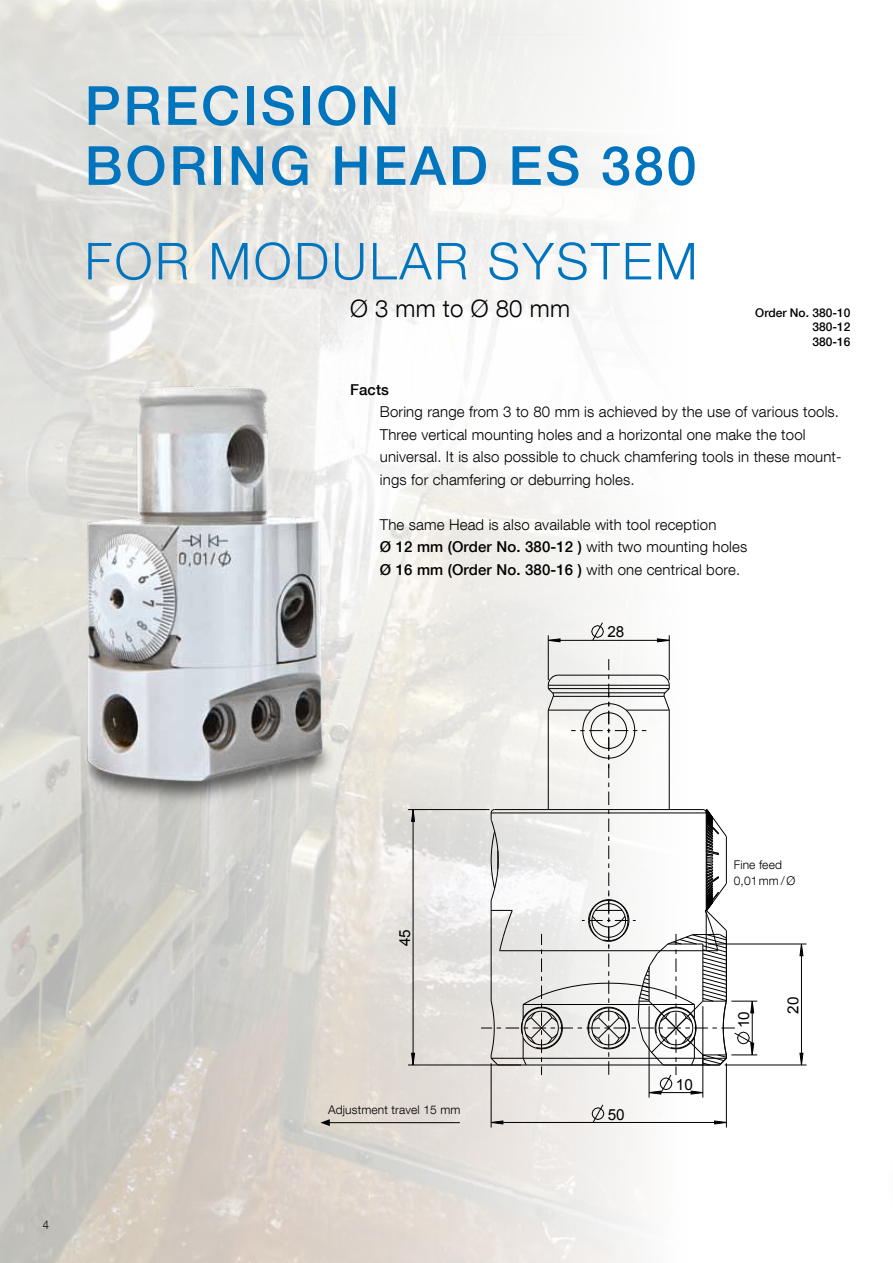
<style>
.page{position:relative;width:893px;height:1263px;background:#fff}
.page>*{position:absolute;margin:0;border:0;box-sizing:border-box;transform-origin:0 0}
.t1{font:500 54px/60px "Helvetica Neue LT Com";letter-spacing:.05em;color:#0075be}
.t2{font:300 51px "Helvetica Neue LT Com";letter-spacing:.05em;color:#0075be}
.t3{font:300 24px "Helvetica Neue LT Com";color:#000}
.t4{font:15.3px "Arial";color:#000}
.t5{font:300 15px/22.5px "Helvetica Neue LT Com";letter-spacing:.01em;color:#000}
.t6{font:500 15px "Helvetica Neue LT Com";color:#000}
.t7{font:300 12px/16.5px "Helvetica Neue LT Com";letter-spacing:.01em;color:#000}
.t8{font:500 12px/14.4px "Helvetica Neue LT Com";color:#000;text-align:justify}
.s1{font-weight:500}
</style>
<div class="page">
<img style="left:0;top:0;width:676px;height:1263px">
<svg style="left:411px;top:808px;width:5px;height:14px"></svg>
<svg style="left:411px;top:1052px;width:5px;height:14px"></svg>
<svg style="left:591px;top:1103px;width:14px;height:21px"></svg>
<svg style="left:490px;top:1120px;width:14px;height:5px"></svg>
<svg style="left:714px;top:1120px;width:12px;height:5px"></svg>
<svg style="left:799px;top:1052px;width:5px;height:14px"></svg>
<svg style="left:799px;top:944px;width:5px;height:13px"></svg>
<svg style="left:590px;top:621px;width:14px;height:19px"></svg>
<svg style="left:547px;top:638px;width:14px;height:5px"></svg>
<svg style="left:657px;top:638px;width:12px;height:5px"></svg>
<hr style="left:491px;top:1122px;width:235px;height:1px;background:#000">
<hr style="left:408px;top:1064px;width:113px;height:1px;background:#000">
<hr style="left:725px;top:1064px;width:81px;height:1px;background:#000">
<hr style="left:413px;top:809px;width:1px;height:256px;background:#000">
<hr style="left:708px;top:943px;width:98px;height:1px;background:#000">
<hr style="left:491px;top:1063px;width:1px;height:64px;background:#000">
<hr style="left:548px;top:635px;width:1px;height:45px;background:#000">
<hr style="left:408px;top:809px;width:81px;height:1px;background:#000">
<hr style="left:669px;top:635px;width:1px;height:45px;background:#000">
<hr style="left:726px;top:1063px;width:1px;height:64px;background:#000">
<hr style="left:548px;top:640px;width:121px;height:1px;background:#000">
<hr style="left:801px;top:944px;width:1px;height:121px;background:#000">
<hr style="left:649px;top:1006px;width:1px;height:91px;background:#000">
<svg style="left:481px;top:659px;width:276px;height:436px"></svg>
<hr style="left:702px;top:1006px;width:1px;height:91px;background:#000">
<hr style="left:752px;top:1001px;width:1px;height:54px;background:#000">
<hr style="left:327px;top:1122px;width:133px;height:1px;background:#000">
<svg style="left:320px;top:1119px;width:10px;height:7px"></svg>
<img style="left:72px;top:375px;width:289px;height:445px">
<h1 class="t1" style="left:85px;top:75px;width:613px">Precision<br>boring head ES 380</h1>
<h2 class="t2" style="left:85px;top:230px;width:614px">for modular system</h2>
<h3 class="t3" style="left:350px;top:294px;width:221px">Ø 3 mm to Ø 80 mm</h3>
<p class="t8" style="left:812px;top:305px;width:40px;text-indent:-57px">Order No. 380-10<br>380-12<br>380-16</p>
<p class="t6" style="left:350px;top:380px;width:40px">Facts</p>
<p class="t5" style="left:380px;top:400px;width:463px">Boring range from 3 to 80 mm is achieved by the use of various tools.<br>Three vertical mounting holes and a horizontal one make the tool universal. It is also possible to chuck chamfering tools in these mount&shy;ings for chamfering or deburring holes.</p>
<p class="t5" style="left:350px;top:513px;width:14px">T</p>
<p class="t5" style="left:380px;top:513px;width:369px;text-indent:8px">he same Head is also available with tool reception<br><span class="s1">Ø 12 mm (Order No. 380-12 )</span> with two mounting holes<br><span class="s1">Ø 16 mm (Order No. 380-16 )</span> with one centrical bore.</p>
<p class="t4" style="left:607px;top:622px;width:19px">28</p>
<p class="t7" style="left:43px;top:1216px;width:8px">4</p>
<p class="t4" style="left:395px;top:946px;width:19px;rotate:-90deg">45</p>
<p class="t7" style="left:328px;top:1101px;width:134px">Adjustment travel 15 mm</p>
<p class="t4" style="left:608px;top:1104px;width:19px">50</p>
<p class="t7" style="left:734px;top:856px;width:63px">Fine feed<br>0,01mm /Ø</p>
<p class="t4" style="left:676px;top:1074px;width:19px">10</p>
<p class="t4" style="left:734px;top:1028px;width:19px;rotate:-90deg">10</p>
<p class="t4" style="left:783px;top:1014px;width:19px;rotate:-90deg">20</p>
</div>
